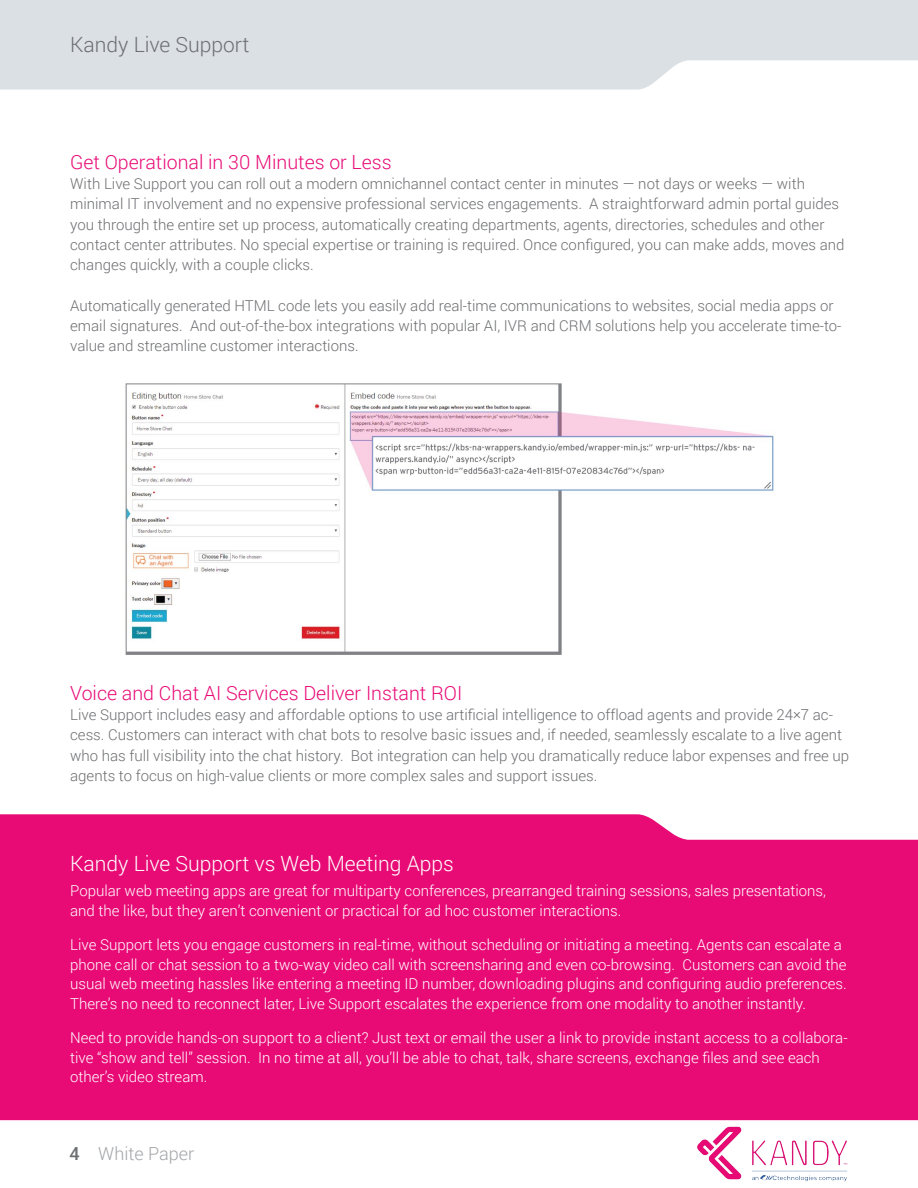
<style>
.page{position:relative;width:918px;height:1188px;background:#fff}
.page>*{position:absolute;margin:0;border:0;box-sizing:border-box;transform-origin:0 0}
.t1{font:300 21px "Roboto";color:#fff}
.t2{font:300 21px "Roboto";color:#6d6e71}
.t3{font:300 19.5px "Roboto";color:#e80b76}
.t4{font:300 18px "Roboto";color:#a3a5a8}
.t5{font:300 15px/20.2px "Roboto";color:#6d6e71}
.t6{font:300 15px/19.5px "Roboto";color:#fff}
.s1{font-weight:500;color:#6d6e71}
</style>
<div class="page">
<div style="left:0;top:814px;width:918px;height:305px;background:#e80b76"></div>
<svg style="left:0;top:0;width:918px;height:90px;background:#dee2e6"></svg>
<hr style="left:0;top:1119px;width:918px;height:1px;background:#e80b76">
<img style="left:125px;top:383px;width:649px;height:272px">
<img style="left:697px;top:1126px;width:151px;height:56px">
<h1 class="t2" style="left:70px;top:30px;width:181px">Kandy Live Support</h1>
<h2 class="t3" style="left:70px;top:148px;width:323px">Get Operational in 30 Minutes or Less</h2>
<p class="t5" style="left:70px;top:173px;width:776px">With Live Support you can roll out a modern omnichannel contact center in minutes — not days or weeks — with minimal IT involvement and no expensive professional services engagements. A straightforward admin portal guides you through the entire set up process, automatically creating departments, agents, directories, schedules and other contact center attributes. No special expertise or training is required. Once configured, you can make adds, moves and changes quickly, with a couple clicks.</p>
<p class="t5" style="left:70px;top:295px;width:773px">Automatically generated HTML code lets you easily add real-time communications to websites, social media apps or email signatures. And out-of-the-box integrations with popular AI, IVR and CRM solutions help you accelerate time-to&shy;value and streamline customer interactions.</p>
<h2 class="t3" style="left:70px;top:679px;width:394px">Voice and Chat AI Services Deliver Instant ROI</h2>
<p class="t5" style="left:70px;top:704px;width:781px">Live Support includes easy and affordable options to use artificial intelligence to offload agents and provide 24×7 ac&shy;cess. Customers can interact with chat bots to resolve basic issues and, if needed, seamlessly escalate to a live agent who has full visibility into the chat history. Bot integration can help you dramatically reduce labor expenses and free up agents to focus on high-value clients or more complex sales and support issues.</p>
<h1 class="t1" style="left:70px;top:849px;width:385px">Kandy Live Support vs Web Meeting Apps</h1>
<p class="t6" style="left:70px;top:881px;width:757px">Popular web meeting apps are great for multiparty conferences, prearranged training sessions, sales presentations, and the like, but they aren’t convenient or practical for ad hoc customer interactions.</p>
<p class="t6" style="left:70px;top:935px;width:778px">Live Support lets you engage customers in real-time, without scheduling or initiating a meeting. Agents can escalate a phone call or chat session to a two-way video call with screensharing and even co-browsing. Customers can avoid the usual web meeting hassles like entering a meeting ID number, downloading plugins and configuring audio preferences.<br>There’s no need to reconnect later, Live Support escalates the experience from one modality to another instantly.</p>
<p class="t6" style="left:70px;top:1028px;width:779px">Need to provide hands-on support to a client? Just text or email the user a link to provide instant access to a collabora&shy;tive “show and tell” session. In no time at all, you’ll be able to chat, talk, share screens, exchange files and see each other’s video stream.</p>
<p class="t4" style="left:70px;top:1142px;width:126px"><span class="s1">4</span> White Paper</p>
</div>
